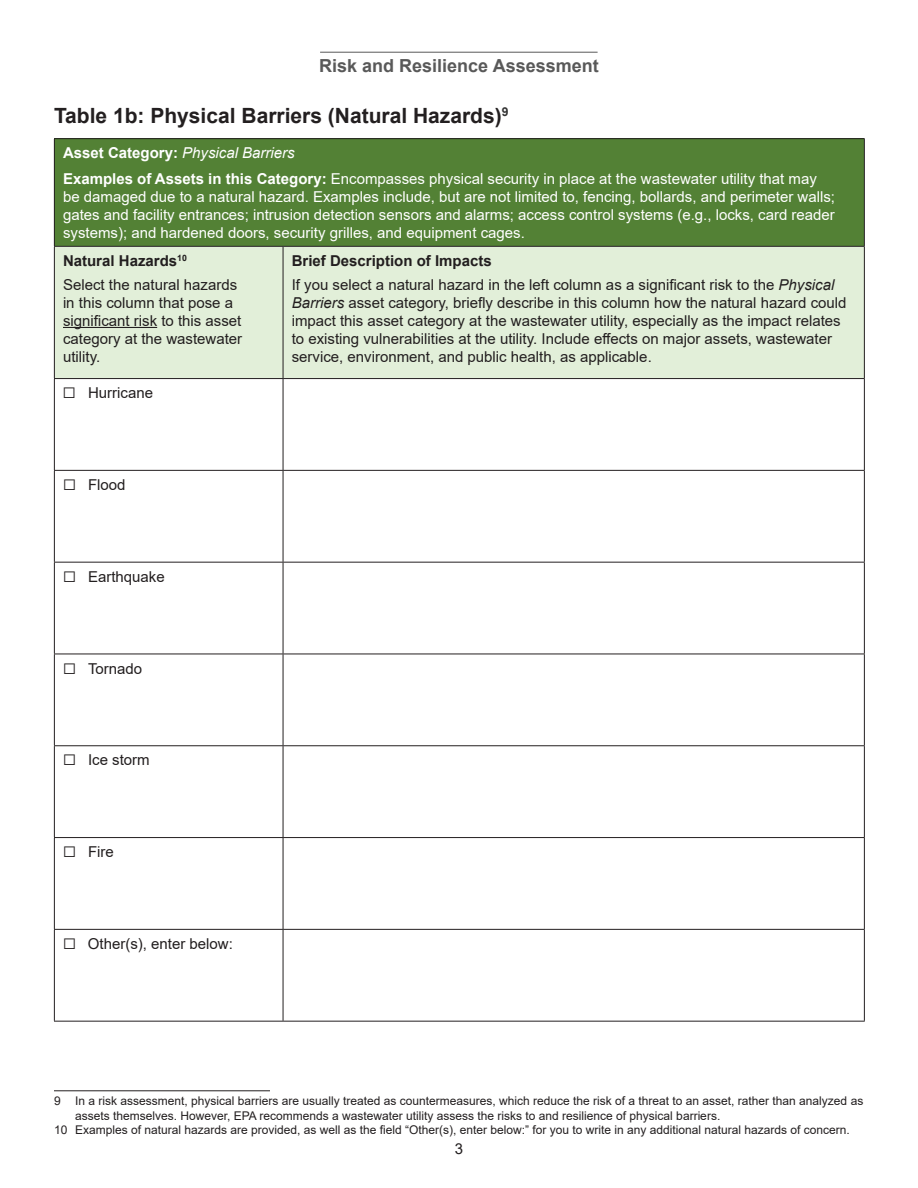
<style>
.page{position:relative;width:918px;height:1188px;background:#fff}
.page>*{position:absolute;margin:0;border:0;box-sizing:border-box;transform-origin:0 0}
.heading_1{font:700 21px "Arial";color:#231f20}
.t1{font:700 18px "Arial";color:#595959}
.t2{font:15px/18px "Arial";color:#221e1f}
.t3{font:15px/18px "Arial";color:#fff}
.t4{font:700 15px "Arial";color:#221e1f}
.t5{font:italic 15px "Arial";color:#fff}
.footnotes{font:12px/14.4px "Arial";color:#221e1f}
.s1{font-weight:700;font-style:normal}
.s2{font-weight:700}
.s3{font-style:italic}
</style>
<div class="page">
<hr style="left:320px;top:52px;width:278px;height:1px;background:#595959">
<div style="left:54px;top:139px;width:810px;height:107px;background:#538135"></div>
<div style="left:55px;top:247px;width:809px;height:131px;background:#e2efd9"></div>
<svg style="left:55px;top:379px;width:809px;height:642px"></svg>
<hr style="left:54px;top:139px;width:1px;height:107px;background:#231f20">
<hr style="left:54px;top:247px;width:1px;height:131px;background:#231f20">
<hr style="left:54px;top:138px;width:229px;height:1px;background:#231f20">
<hr style="left:283px;top:138px;width:582px;height:1px;background:#231f20">
<hr style="left:864px;top:139px;width:1px;height:107px;background:#231f20">
<hr style="left:283px;top:247px;width:1px;height:131px;background:#231f20">
<hr style="left:864px;top:247px;width:1px;height:131px;background:#231f20">
<hr style="left:54px;top:246px;width:229px;height:1px;background:#231f20">
<hr style="left:283px;top:246px;width:582px;height:1px;background:#231f20">
<hr style="left:54px;top:378px;width:229px;height:1px;background:#231f20">
<hr style="left:283px;top:378px;width:582px;height:1px;background:#231f20">
<hr style="left:54px;top:470px;width:229px;height:1px;background:#231f20">
<hr style="left:283px;top:470px;width:582px;height:1px;background:#231f20">
<hr style="left:54px;top:562px;width:229px;height:1px;background:#231f20">
<hr style="left:283px;top:562px;width:582px;height:1px;background:#231f20">
<hr style="left:54px;top:654px;width:229px;height:1px;background:#231f20">
<hr style="left:283px;top:654px;width:582px;height:1px;background:#231f20">
<hr style="left:54px;top:745px;width:229px;height:1px;background:#231f20">
<hr style="left:283px;top:745px;width:582px;height:1px;background:#231f20">
<hr style="left:54px;top:837px;width:229px;height:1px;background:#231f20">
<hr style="left:283px;top:837px;width:582px;height:1px;background:#231f20">
<hr style="left:54px;top:929px;width:229px;height:1px;background:#231f20">
<hr style="left:283px;top:929px;width:582px;height:1px;background:#231f20">
<hr style="left:54px;top:1021px;width:229px;height:1px;background:#231f20">
<hr style="left:283px;top:1021px;width:582px;height:1px;background:#231f20">
<hr style="left:54px;top:379px;width:1px;height:91px;background:#231f20">
<hr style="left:54px;top:471px;width:1px;height:91px;background:#231f20">
<hr style="left:54px;top:563px;width:1px;height:91px;background:#231f20">
<hr style="left:54px;top:654px;width:1px;height:91px;background:#231f20">
<hr style="left:54px;top:746px;width:1px;height:91px;background:#231f20">
<hr style="left:54px;top:838px;width:1px;height:91px;background:#231f20">
<hr style="left:54px;top:930px;width:1px;height:91px;background:#231f20">
<hr style="left:283px;top:379px;width:1px;height:91px;background:#231f20">
<hr style="left:864px;top:379px;width:1px;height:91px;background:#231f20">
<hr style="left:283px;top:471px;width:1px;height:91px;background:#231f20">
<hr style="left:864px;top:471px;width:1px;height:91px;background:#231f20">
<hr style="left:283px;top:563px;width:1px;height:91px;background:#231f20">
<hr style="left:864px;top:563px;width:1px;height:91px;background:#231f20">
<hr style="left:283px;top:654px;width:1px;height:91px;background:#231f20">
<hr style="left:864px;top:654px;width:1px;height:91px;background:#231f20">
<hr style="left:283px;top:746px;width:1px;height:91px;background:#231f20">
<hr style="left:864px;top:746px;width:1px;height:91px;background:#231f20">
<hr style="left:283px;top:838px;width:1px;height:91px;background:#231f20">
<hr style="left:864px;top:838px;width:1px;height:91px;background:#231f20">
<hr style="left:283px;top:930px;width:1px;height:91px;background:#231f20">
<hr style="left:864px;top:930px;width:1px;height:91px;background:#231f20">
<hr style="left:63px;top:327px;width:94px;height:1px;background:#231f20">
<hr style="left:54px;top:1090px;width:216px;height:1px;background:#231f20">
<p class="t1" style="left:319px;top:53px;width:281px">Risk and Resilience Assessment</p>
<p class="heading_1" style="left:54px;top:101px;width:456px">Table 1b: Physical Barriers (Natural Hazards)<sup>9</sup></p>
<p class="t5" style="left:63px;top:143px;width:233px"><span class="s1">Asset Category:</span> Physical Barriers</p>
<p class="t3" style="left:63px;top:169px;width:774px"><span class="s2">Examples of Assets in this Category:</span> Encompasses physical security in place at the wastewater utility that may be damaged due to a natural hazard. Examples include, but are not limited to, fencing, bollards, and perimeter walls; gates and facility entrances; intrusion detection sensors and alarms; access control systems (e.g., locks, card reader systems); and hardened doors, security grilles, and equipment cages.</p>
<p class="t4" style="left:63px;top:250px;width:125px">Natural Hazards<sup>10</sup></p>
<p class="t2" style="left:63px;top:276px;width:181px">Select the natural hazards in this column that pose a significant risk to this asset category at the wastewater utility.</p>
<p class="t4" style="left:292px;top:250px;width:202px">Brief Description of Impacts</p>
<p class="t2" style="left:292px;top:276px;width:556px">If you select a natural hazard in the left column as a significant risk to the <span class="s3">Physical Barriers</span> asset category, briefly describe in this column how the natural hazard could impact this asset category at the wastewater utility, especially as the impact relates to existing vulnerabilities at the utility. Include effects on major assets, wastewater service, environment, and public health, as applicable.</p>
<p class="t2" style="left:63px;top:384px;width:92px">☐ Hurricane</p>
<p class="t2" style="left:63px;top:476px;width:64px">☐ Flood</p>
<p class="t2" style="left:63px;top:567px;width:103px">☐ Earthquake</p>
<p class="t2" style="left:63px;top:659px;width:81px">☐ Tornado</p>
<p class="t2" style="left:63px;top:751px;width:88px">☐ Ice storm</p>
<p class="t2" style="left:63px;top:843px;width:52px">☐ Fire</p>
<p class="t2" style="left:63px;top:935px;width:171px">☐ Other(s), enter below:</p>
<p class="footnotes" style="left:75px;top:1094px;width:790px;text-indent:-21px">9 In a risk assessment, physical barriers are usually treated as countermeasures, which reduce the risk of a threat to an asset, rather than analyzed as assets themselves. However, EPA recommends a wastewater utility assess the risks to and resilience of physical barriers.</p>
<p class="footnotes" style="left:54px;top:1123px;width:797px">10 Examples of natural hazards are provided, as well as the field “Other(s), enter below:” for you to write in any additional natural hazards of concern.</p>
<p class="t2" style="left:455px;top:1140px;width:10px">3</p>
</div>
